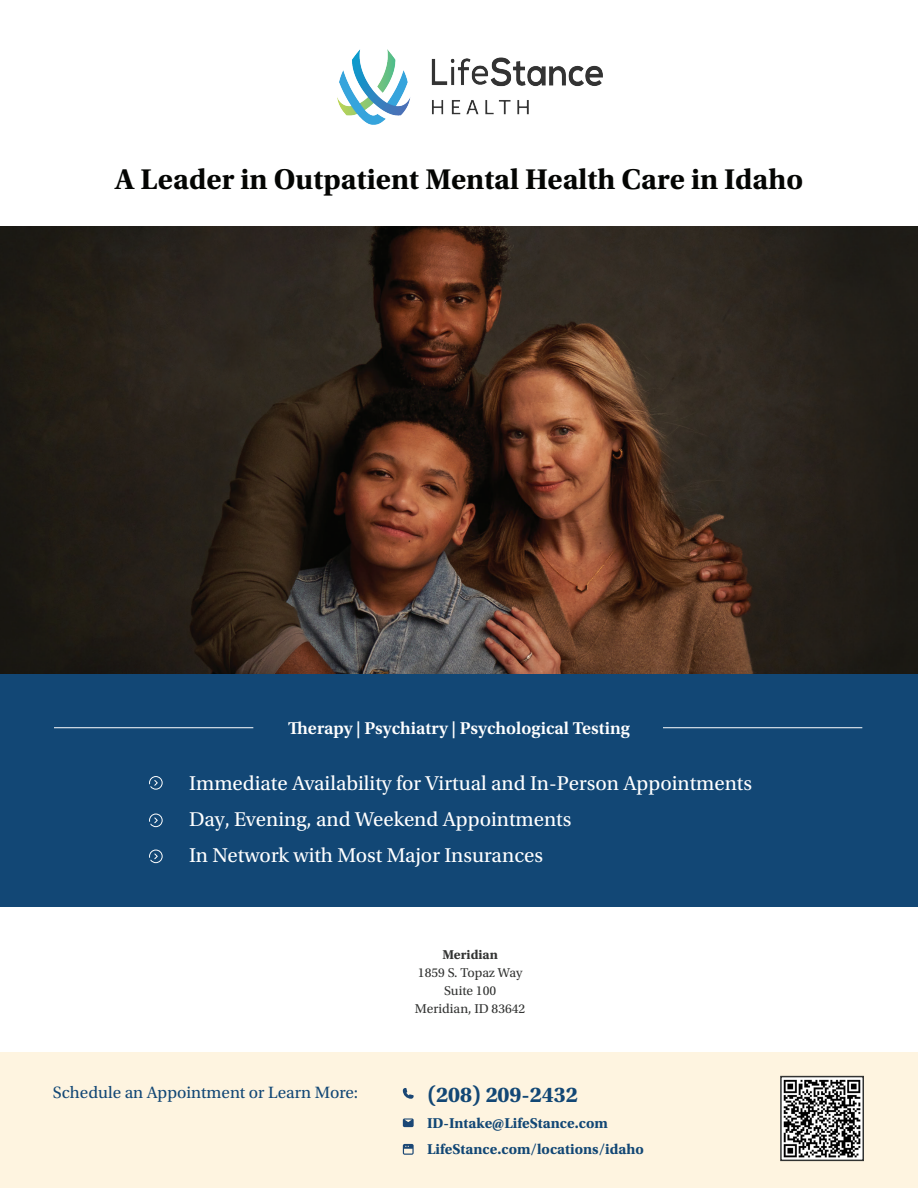
<style>
.page{position:relative;width:918px;height:1188px;background:#fff}
.page>*{position:absolute;margin:0;border:0;box-sizing:border-box;transform-origin:0 0}
.t1{font:700 30px "Utopia Std";color:#040503}
.t2{font:700 22.5px "Utopia Std";color:#124775}
.t3{font:21px "Utopia Std";color:#fff}
.t4{font:600 18px "Utopia Std";color:#fff}
.t5{font:17.25px "Utopia Std";color:#124775}
.t6{font:700 15px "Utopia Std";color:#124775}
.t7{font:13.5px "Utopia Std";color:#323332}
.t8{font:700 13.5px "Utopia Std";color:#323332}
</style>
<div class="page">
<div style="left:0;top:665px;width:918px;height:242px;background:#124775"></div>
<div style="left:0;top:1052px;width:918px;height:136px;background:#fef4e0"></div>
<img style="left:0;top:226px;width:918px;height:448px">
<img style="left:338px;top:50px;width:265px;height:74px">
<svg style="left:149px;top:776px;width:14px;height:14px"></svg>
<svg style="left:149px;top:814px;width:14px;height:13px"></svg>
<svg style="left:149px;top:850px;width:14px;height:13px"></svg>
<hr style="left:54px;top:727px;width:199px;height:1px;background:#fff">
<hr style="left:663px;top:727px;width:199px;height:1px;background:#fff">
<svg style="left:403px;top:1118px;width:11px;height:9px"></svg>
<svg style="left:403px;top:1144px;width:11px;height:11px"></svg>
<img style="left:783px;top:1079px;width:78px;height:79px">
<div style="left:780px;top:1076px;width:84px;height:85px;border:2px solid #323332"></div>
<svg style="left:403px;top:1088px;width:11px;height:11px"></svg>
<p class="t1" style="left:115px;top:161px;width:690px">A Leader in Outpatient Mental Health Care in Idaho</p>
<p class="t4" style="left:288px;top:718px;width:343px">Therapy | Psychiatry | Psychological Testing</p>
<p class="t3" style="left:189px;top:772px;width:564px">Immediate Availability for Virtual and In-Person Appointments</p>
<p class="t3" style="left:189px;top:808px;width:384px">Day, Evening, and Weekend Appointments</p>
<p class="t3" style="left:189px;top:844px;width:355px">In Network with Most Major Insurances</p>
<p class="t5" style="left:53px;top:1083px;width:307px">Schedule an Appointment or Learn More:</p>
<p class="t8" style="left:442px;top:946px;width:57px">Meridian</p>
<p class="t7" style="left:418px;top:965px;width:106px">1859 S. Topaz Way</p>
<p class="t7" style="left:444px;top:983px;width:54px">Suite 100</p>
<p class="t7" style="left:415px;top:1001px;width:112px">Meridian, ID 83642</p>
<p class="t2" style="left:427px;top:1082px;width:152px">(208) 209-2432</p>
<p class="t6" style="left:427px;top:1114px;width:183px">ID-Intake@LifeStance.com</p>
<p class="t6" style="left:427px;top:1140px;width:218px">LifeStance.com/locations/idaho</p>
</div>
